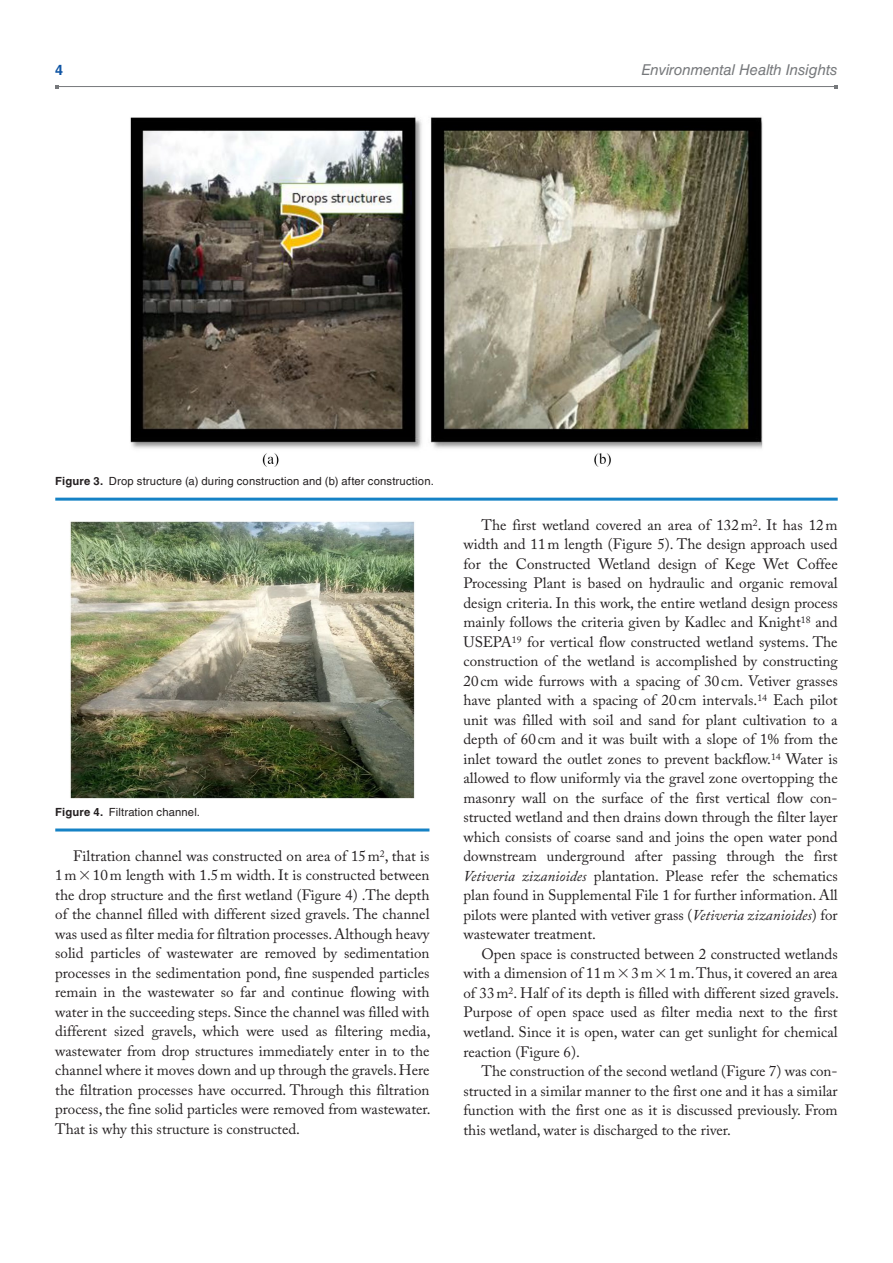
<style>
.page{position:relative;width:893px;height:1263px;background:#fff}
.page>*{position:absolute;margin:0;border:0;box-sizing:border-box;transform-origin:0 0}
.t1{font:15px/19.5px "Adobe Caslon Pro";color:#231f20;text-align:justify}
.t2{font:italic 15px "Helvetica LT Std";letter-spacing:-.005em;color:#76787b}
.t3{font:700 14.25px "Helvetica LT Std";color:#1055a4}
.t4{font:11.25px "Helvetica LT Std";letter-spacing:.015em;color:#231f20}
.s1{font-weight:700}
.s2{font-style:italic}
</style>
<div class="page">
<hr style="left:57px;top:86px;width:779px;height:1px;background:#76787b">
<hr style="left:55px;top:498px;width:783px;height:3px;background:#1582c5">
<img style="left:130px;top:117px;width:633px;height:350px">
<hr style="left:55px;top:828px;width:374px;height:3px;background:#1582c5">
<img style="left:70px;top:521px;width:345px;height:278px">
<p class="t3" style="left:55px;top:61px;width:9px">4</p>
<p class="t2" style="left:641px;top:61px;width:198px">Environmental Health Insights</p>
<p class="t4" style="left:55px;top:474px;width:380px"><span class="s1">Figure 3.</span> Drop structure (a) during construction and (b) after construction.</p>
<p class="t4" style="left:55px;top:805px;width:146px"><span class="s1">Figure 4.</span> Filtration channel.</p>
<p class="t1" style="left:55px;top:846px;width:377px;text-indent:18px">Filtration channel was constructed on area of 15m<sup>2</sup>, that is 1m 10m length with 1.5m width. It is constructed between the drop structure and the first wetland (Figure 4) .The depth of the channel filled with different sized gravels. The channel was used as filter media for filtration processes. Although heavy solid particles of wastewater are removed by sedimentation processes in the sedimentation pond, fine suspended particles remain in the wastewater so far and continue flowing with water in the succeeding steps. Since the channel was filled with different sized gravels, which were used as filtering media, wastewater from drop structures immediately enter in to the channel where it moves down and up through the gravels. Here the filtration processes have occurred. Through this filtration process, the fine solid particles were removed from wastewater.<br>That is why this structure is constructed.</p>
<p class="t1" style="left:463px;top:515px;width:376px;text-indent:18px">The first wetland covered an area of 132m<sup>2</sup>. It has 12m width and 11m length (Figure 5). The design approach used for the Constructed Wetland design of Kege Wet Coffee Processing Plant is based on hydraulic and organic removal design criteria. In this work, the entire wetland design process mainly follows the criteria given by Kadlec and Knight<sup>18</sup> and USEPA<sup>19</sup> for vertical flow constructed wetland systems. The construction of the wetland is accomplished by constructing 20cm wide furrows with a spacing of 30cm. Vetiver grasses have planted with a spacing of 20cm intervals.<sup>14</sup> Each pilot unit was filled with soil and sand for plant cultivation to a depth of 60cm and it was built with a slope of 1% from the inlet toward the outlet zones to prevent backflow.<sup>14</sup> Water is allowed to flow uniformly via the gravel zone overtopping the masonry wall on the surface of the first vertical flow con&shy;structed wetland and then drains down through the filter layer which consists of coarse sand and joins the open water pond downstream underground after passing through the first <span class="s2">Vetiveria zizanioides</span> plantation. Please refer the schematics plan found in Supplemental File 1 for further information. All pilots were planted with vetiver grass (<span class="s2">Vetiveria zizanioides</span>) for wastewater treatment.</p>
<p class="t1" style="left:463px;top:944px;width:377px;text-indent:18px">Open space is constructed between 2 constructed wetlands with a dimension of 11m 3m 1m. Thus, it covered an area of 33m<sup>2</sup>. Half of its depth is filled with different sized gravels.<br>Purpose of open space used as filter media next to the first wetland. Since it is open, water can get sunlight for chemical reaction (Figure 6).</p>
<p class="t1" style="left:463px;top:1061px;width:376px;text-indent:18px">The construction of the second wetland (Figure 7) was con&shy;structed in a similar manner to the first one and it has a similar function with the first one as it is discussed previously. From this wetland, water is discharged to the river.</p>
</div>
